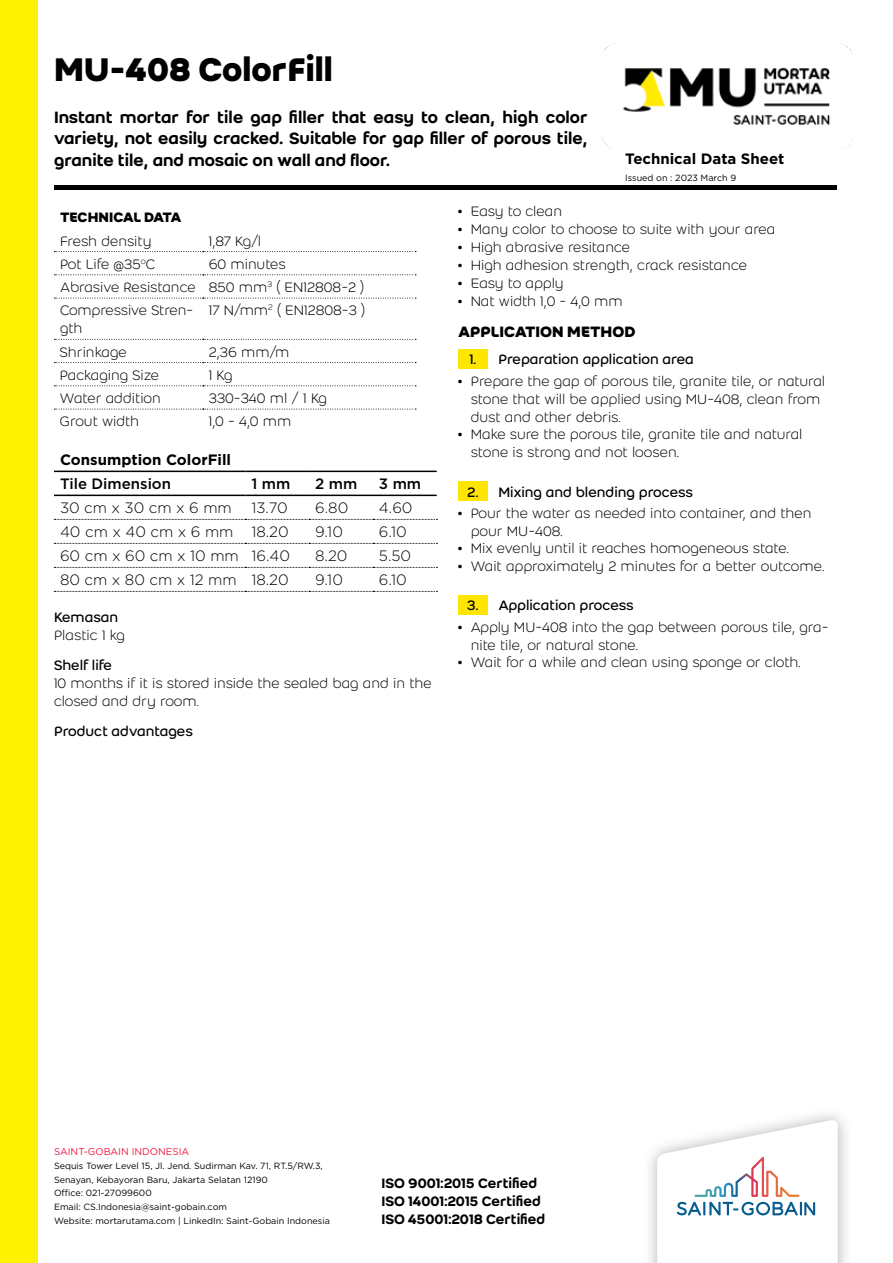
<style>
.page{position:relative;width:893px;height:1263px;background:#fff}
.page>*{position:absolute;margin:0;border:0;box-sizing:border-box;transform-origin:0 0}
.t1{font:700 36px "Weber";color:#000}
.t2{font:500 18px/21.6px "Weber";color:#000;text-align:justify}
.t3{font:700 16.5px "Weber";color:#000}
.t4{font:300 15px/18px "Weber";color:#000}
.t5{font:15px "Weber";color:#000}
.t6{font:300 15px "Gotham";color:#000}
.t7{font:500 15px/18px "Weber";color:#000}
.t8{font:700 15px "Gotham";color:#000}
.t9{font:500 15px "Gotham";color:#000}
.t10{font:700 15px "Weber";letter-spacing:-.01em;color:#000}
.t11{font:9.75px "Gotham";color:#ed1846}
.t12{font:9px/13.8px "Gotham";color:#000}
.s1{font-weight:500}
</style>
<div class="page">
<div style="left:0;top:0;width:38px;height:1263px;background:#fff200"></div>
<div style="left:642px;top:1106px;width:211px;height:157px;background:#000;opacity:.3"></div>
<svg style="left:657px;top:1119px;width:181px;height:144px"></svg>
<img style="left:601px;top:43px;width:252px;height:106px">
<svg style="left:54px;top:251px;width:362px;height:1px"></svg>
<svg style="left:54px;top:274px;width:362px;height:1px"></svg>
<svg style="left:54px;top:298px;width:362px;height:1px"></svg>
<svg style="left:54px;top:339px;width:362px;height:1px"></svg>
<svg style="left:54px;top:362px;width:362px;height:1px"></svg>
<svg style="left:54px;top:385px;width:362px;height:1px"></svg>
<svg style="left:54px;top:409px;width:362px;height:1px"></svg>
<hr style="left:54px;top:471px;width:191px;height:1px;background:#000">
<hr style="left:245px;top:471px;width:64px;height:1px;background:#000">
<hr style="left:309px;top:471px;width:64px;height:1px;background:#000">
<hr style="left:373px;top:471px;width:64px;height:1px;background:#000">
<hr style="left:54px;top:495px;width:191px;height:1px;background:#000">
<hr style="left:245px;top:495px;width:64px;height:1px;background:#000">
<hr style="left:309px;top:495px;width:64px;height:1px;background:#000">
<hr style="left:373px;top:495px;width:64px;height:1px;background:#000">
<svg style="left:54px;top:519px;width:383px;height:1px"></svg>
<svg style="left:54px;top:543px;width:383px;height:1px"></svg>
<svg style="left:54px;top:567px;width:383px;height:1px"></svg>
<svg style="left:54px;top:591px;width:383px;height:1px"></svg>
<div style="left:458px;top:349px;width:30px;height:19px;background:#ffe600"></div>
<div style="left:458px;top:481px;width:30px;height:20px;background:#ffe600"></div>
<div style="left:458px;top:595px;width:30px;height:19px;background:#ffe600"></div>
<hr style="left:54px;top:185px;width:782px;height:4px;background:#000">
<h1 class="t1" style="left:54px;top:42px;width:280px">MU-408 ColorFill</h1>
<p class="t2" style="left:54px;top:106px;width:535px">Instant mortar for tile gap filler that easy to clean, high color variety, not easily cracked. Suitable for gap filler of porous tile, granite tile, and mosaic on wall and floor.</p>
<p class="t8" style="left:625px;top:149px;width:161px">Technical Data Sheet</p>
<p class="t12" style="left:625px;top:171px;width:113px">Issued on : 2023 March 9</p>
<p class="t10" style="left:60px;top:206px;width:123px">TECHNICAL DATA</p>
<p class="t4" style="left:60px;top:231px;width:93px">Fresh density</p>
<p class="t4" style="left:209px;top:231px;width:54px">1,87 Kg/l</p>
<p class="t4" style="left:60px;top:255px;width:96px">Pot Life @35<sup>o</sup>C</p>
<p class="t4" style="left:60px;top:252px;width:306px;line-height:23.2px;text-indent:149px">60 minutes<br>Abrasive Resistance 850 mm<sup>3</sup> ( EN12808-2 )<br>Compressive Stren-</p>
<p class="t4" style="left:60px;top:319px;width:24px">gth</p>
<p class="t4" style="left:209px;top:301px;width:158px">17 N/mm<sup>2</sup> ( EN12808-3 )</p>
<p class="t4" style="left:60px;top:342px;width:68px">Shrinkage</p>
<p class="t4" style="left:209px;top:342px;width:82px">2,36 mm/m</p>
<p class="t4" style="left:60px;top:366px;width:101px">Packaging Size</p>
<p class="t4" style="left:209px;top:366px;width:25px">1 Kg</p>
<p class="t4" style="left:60px;top:389px;width:103px">Water addition</p>
<p class="t4" style="left:209px;top:389px;width:120px">330-340 ml / 1 Kg</p>
<p class="t4" style="left:60px;top:412px;width:81px">Grout width</p>
<p class="t4" style="left:209px;top:412px;width:84px">1,0 - 4,0 mm</p>
<p class="t8" style="left:60px;top:450px;width:173px">Consumption ColorFill</p>
<p class="t9" style="left:60px;top:474px;width:113px">Tile Dimension</p>
<p class="t9" style="left:251px;top:474px;width:40px">1 mm</p>
<p class="t9" style="left:315px;top:474px;width:44px">2 mm</p>
<p class="t9" style="left:379px;top:474px;width:44px">3 mm</p>
<p class="t6" style="left:60px;top:499px;width:173px">30 cm x 30 cm x 6 mm</p>
<p class="t6" style="left:251px;top:499px;width:38px">13.70</p>
<p class="t6" style="left:315px;top:499px;width:35px">6.80</p>
<p class="t6" style="left:379px;top:499px;width:35px">4.60</p>
<p class="t6" style="left:60px;top:523px;width:230px">40 cm x 40 cm x 6 mm 18.20</p>
<p class="t6" style="left:315px;top:523px;width:29px">9.10</p>
<p class="t6" style="left:379px;top:523px;width:30px">6.10</p>
<p class="t6" style="left:60px;top:547px;width:232px">60 cm x 60 cm x 10 mm 16.40</p>
<p class="t6" style="left:315px;top:547px;width:34px">8.20</p>
<p class="t6" style="left:379px;top:547px;width:34px">5.50</p>
<p class="t6" style="left:60px;top:571px;width:230px">80 cm x 80 cm x 12 mm 18.20</p>
<p class="t6" style="left:315px;top:571px;width:29px">9.10</p>
<p class="t6" style="left:379px;top:571px;width:30px">6.10</p>
<p class="t5" style="left:54px;top:606px;width:66px">Kemasan</p>
<p class="t4" style="left:54px;top:625px;width:72px">Plastic 1 kg</p>
<p class="t5" style="left:54px;top:654px;width:60px">Shelf life</p>
<p class="t4" style="left:54px;top:673px;width:379px">10 months if it is stored inside the sealed bag and in the closed and dry room.</p>
<p class="t5" style="left:54px;top:720px;width:140px">Product advantages</p>
<p class="t4" style="left:458px;top:202px;width:106px"><span class="s1">•</span> Easy to clean</p>
<p class="t4" style="left:458px;top:220px;width:319px"><span class="s1">•</span> Many color to choose to suite with your area</p>
<p class="t4" style="left:458px;top:238px;width:174px"><span class="s1">•</span> High abrasive resitance</p>
<p class="t4" style="left:458px;top:256px;width:291px"><span class="s1">•</span> High adhesion strength, crack resistance</p>
<p class="t4" style="left:458px;top:274px;width:107px"><span class="s1">•</span> Easy to apply</p>
<p class="t4" style="left:458px;top:292px;width:166px"><span class="s1">•</span> Nat width 1,0 - 4,0 mm</p>
<p class="t3" style="left:458px;top:319px;width:179px">APPLICATION METHOD</p>
<p class="t5" style="left:469px;top:349px;width:226px">1. Preparation application area</p>
<p class="t4" style="left:471px;top:372px;width:356px;text-indent:-13px"><span class="s1">•</span> Prepare the gap of porous tile, granite tile, or natural stone that will be applied using MU-408, clean from dust and other debris.</p>
<p class="t4" style="left:471px;top:425px;width:333px;text-indent:-13px"><span class="s1">•</span> Make sure the porous tile, granite tile and natural stone is strong and not loosen.</p>
<p class="t5" style="left:467px;top:481px;width:227px">2. Mixing and blending process</p>
<p class="t4" style="left:471px;top:504px;width:342px;text-indent:-13px"><span class="s1">•</span> Pour the water as needed into container, and then pour MU-408.</p>
<p class="t4" style="left:458px;top:539px;width:332px"><span class="s1">•</span> Mix evenly until it reaches homogeneous state.</p>
<p class="t4" style="left:458px;top:556px;width:368px"><span class="s1">•</span> Wait approximately 2 minutes for a better outcome.</p>
<p class="t5" style="left:467px;top:595px;width:168px">3. Application process</p>
<p class="t4" style="left:471px;top:617px;width:359px;text-indent:-13px"><span class="s1">•</span> Apply MU-408 into the gap between porous tile, gra&shy;nite tile, or natural stone.</p>
<p class="t4" style="left:458px;top:653px;width:344px"><span class="s1">•</span> Wait for a while and clean using sponge or cloth.</p>
<p class="t11" style="left:54px;top:1145px;width:137px">SAINT-GOBAIN INDONESIA</p>
<p class="t12" style="left:54px;top:1158px;width:277px">Sequis Tower Level 15, Jl. Jend. Sudirman Kav. 71, RT.5/RW.3, Senayan, Kebayoran Baru, Jakarta Selatan 12190<br>Office: 021-27099600<br>Email: CS.Indonesia@saint-gobain.com<br>Website: mortarutama.com | LinkedIn: Saint-Gobain Indonesia</p>
<p class="t7" style="left:381px;top:1174px;width:165px">ISO 9001:2015 Certified<br>ISO 14001:2015 Certified<br>ISO 45001:2018 Certified</p>
</div>
